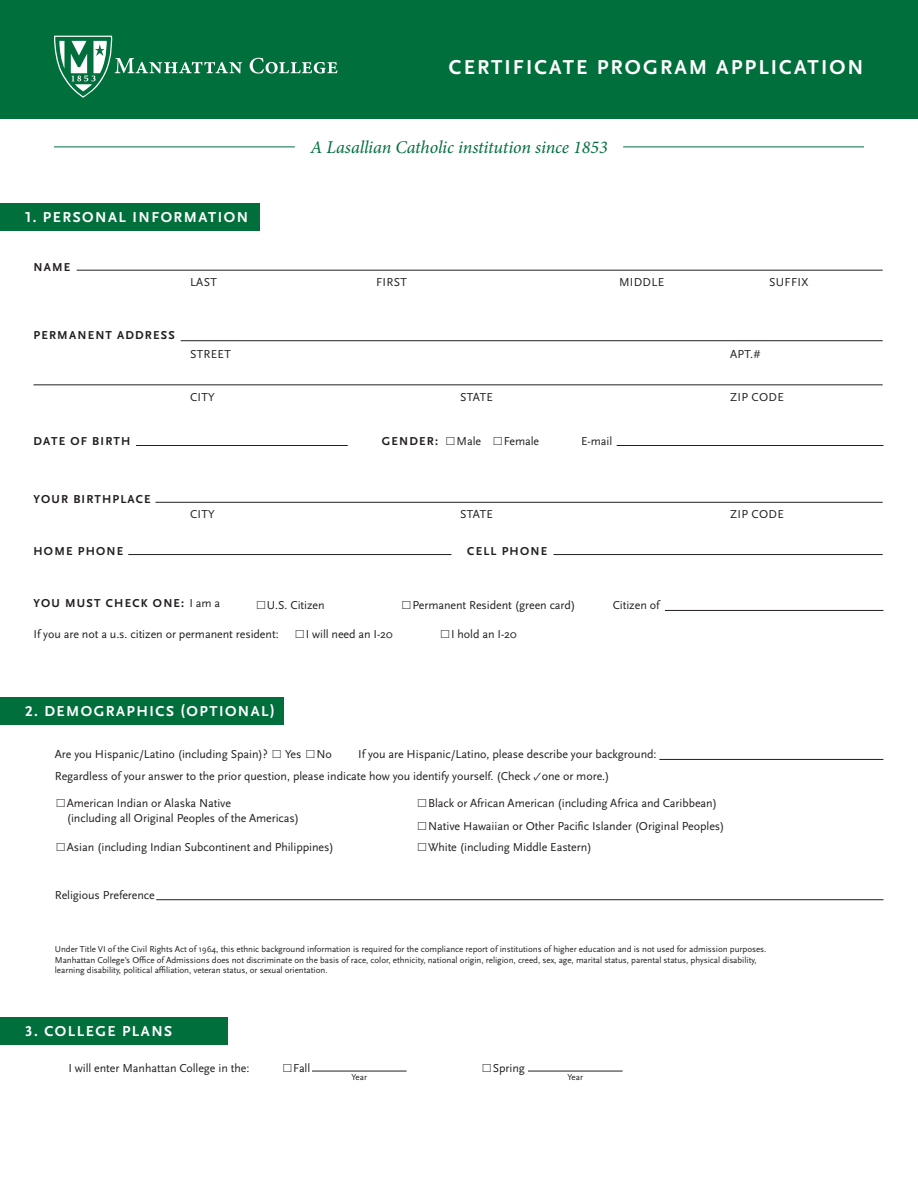
<style>
.page{position:relative;width:918px;height:1188px;background:#fff}
.page>*{position:absolute;margin:0;border:0;box-sizing:border-box;transform-origin:0 0}
.t1{font:700 21px "Scala Sans OT";letter-spacing:.1em;color:#fff}
.t2{font:italic 18px "Minion Pro";letter-spacing:-.01em;color:#006f3c}
.t3{font:700 15px "Scala Sans OT";letter-spacing:.1em;color:#fff}
.t4{font:12px/21.1px "Scala Sans OT";letter-spacing:-.005em;color:#231f20}
.t5{font:700 12px "Scala Sans OT";letter-spacing:.1em;color:#231f20}
.t6{font:9px/10.5px "Scala Sans OT";letter-spacing:-.005em;color:#231f20}
.s1{font-weight:700}
.s2{font-weight:400}
.s3{font-family:"Minion Pro"}
</style>
<div class="page">
<div style="left:0;top:0;width:918px;height:119px;background:#006f3c"></div>
<div style="left:0;top:203px;width:259px;height:27px;background:#006f3c"></div>
<div style="left:0;top:697px;width:284px;height:28px;background:#006f3c"></div>
<svg style="left:250px;top:58px;width:88px;height:16px"></svg>
<svg style="left:54px;top:36px;width:188px;height:62px"></svg>
<hr style="left:77px;top:270px;width:806px;height:1px;background:#231f20">
<hr style="left:181px;top:340px;width:702px;height:1px;background:#231f20">
<hr style="left:156px;top:502px;width:727px;height:1px;background:#231f20">
<hr style="left:128px;top:554px;width:323px;height:1px;background:#231f20">
<hr style="left:156px;top:899px;width:727px;height:1px;background:#231f20">
<hr style="left:554px;top:554px;width:329px;height:1px;background:#231f20">
<hr style="left:665px;top:610px;width:218px;height:1px;background:#231f20">
<hr style="left:659px;top:759px;width:224px;height:1px;background:#231f20">
<hr style="left:33px;top:384px;width:850px;height:1px;background:#231f20">
<hr style="left:136px;top:445px;width:212px;height:1px;background:#231f20">
<hr style="left:617px;top:445px;width:266px;height:1px;background:#231f20">
<hr style="left:312px;top:1071px;width:95px;height:1px;background:#231f20">
<hr style="left:528px;top:1071px;width:95px;height:1px;background:#231f20">
<div style="left:0;top:1017px;width:227px;height:27px;background:#006f3c"></div>
<hr style="left:623px;top:147px;width:241px;height:1px;background:#006f3c">
<hr style="left:54px;top:147px;width:241px;height:1px;background:#006f3c">
<h1 class="t1" style="left:449px;top:55px;width:416px">CERTIFICATE PROGRAM APPLICATION</h1>
<p class="t3" style="left:25px;top:209px;width:224px">1. PERSONAL INFORMATION</p>
<p class="t5" style="left:34px;top:261px;width:38px">NAME</p>
<h2 class="t2" style="left:310px;top:135px;width:299px">A Lasallian Catholic institution since 1853</h2>
<p class="t4" style="left:190px;top:271px;width:28px">LAST</p>
<p class="t4" style="left:376px;top:271px;width:32px">FIRST</p>
<p class="t4" style="left:619px;top:271px;width:47px">MIDDLE</p>
<p class="t4" style="left:769px;top:271px;width:41px">SUFFIX</p>
<p class="t5" style="left:34px;top:328px;width:143px">PERMANENT ADDRESS</p>
<p class="t4" style="left:190px;top:343px;width:42px">STREET</p>
<p class="t4" style="left:730px;top:343px;width:33px">APT.#</p>
<p class="t4" style="left:190px;top:387px;width:26px">CITY</p>
<p class="t4" style="left:460px;top:387px;width:34px">STATE</p>
<p class="t4" style="left:730px;top:387px;width:55px">ZIP CODE</p>
<p class="t5" style="left:34px;top:435px;width:98px">DATE OF BIRTH</p>
<p class="t4" style="left:382px;top:431px;width:159px"><span class="s1">GENDER: □</span>Male <span class="s1">□</span>Female</p>
<p class="t4" style="left:581px;top:431px;width:33px">E-mail</p>
<p class="t5" style="left:34px;top:492px;width:119px">YOUR BIRTHPLACE</p>
<p class="t4" style="left:190px;top:504px;width:26px">CITY</p>
<p class="t4" style="left:460px;top:504px;width:34px">STATE</p>
<p class="t4" style="left:730px;top:504px;width:55px">ZIP CODE</p>
<p class="t5" style="left:34px;top:544px;width:91px">HOME PHONE</p>
<p class="t5" style="left:467px;top:544px;width:81px">CELL PHONE</p>
<p class="t5" style="left:34px;top:597px;width:188px">YOU MUST CHECK ONE: <span class="s2">I am a</span></p>
<p class="t4" style="left:33px;top:624px;width:247px">If you are not a u.s. citizen or permanent resident:</p>
<p class="t4" style="left:400px;top:594px;width:176px"><span class="s1">□</span>Permanent Resident (green card)</p>
<p class="t4" style="left:613px;top:594px;width:48px">Citizen of</p>
<p class="t4" style="left:255px;top:594px;width:71px"><span class="s1">□</span>U.S. Citizen</p>
<p class="t4" style="left:294px;top:623px;width:101px"><span class="s1">□</span>I will need an I-20</p>
<p class="t4" style="left:439px;top:623px;width:79px"><span class="s1">□</span>I hold an I-20</p>
<p class="t3" style="left:25px;top:703px;width:251px">2. DEMOGRAPHICS (OPTIONAL)</p>
<p class="t4" style="left:55px;top:744px;width:603px;text-indent:303px">If you are Hispanic/Latino, please describe your background:<br>Regardless of your answer to the prior question, please indicate how you identify yourself. (Check <span class="s3">✓</span>one or more.)</p>
<p class="t4" style="left:55px;top:744px;width:278px">Are you Hispanic/Latino (including Spain)? <span class="s1">□</span> Yes <span class="s1">□</span>No</p>
<p class="t4" style="left:67px;top:796px;width:234px;line-height:14.4px;text-indent:-12px"><span class="s1">□</span>American Indian or Alaska Native<br>(including all Original Peoples of the Americas)</p>
<p class="t4" style="left:416px;top:793px;width:302px"><span class="s1">□</span>Black or African American (including Africa and Caribbean)</p>
<p class="t4" style="left:416px;top:816px;width:310px"><span class="s1">□</span>Native Hawaiian or Other Pacific Islander (Original Peoples)</p>
<p class="t4" style="left:55px;top:837px;width:281px"><span class="s1">□</span>Asian (including Indian Subcontinent and Philippines)</p>
<p class="t4" style="left:416px;top:837px;width:177px"><span class="s1">□</span>White (including Middle Eastern)</p>
<p class="t4" style="left:55px;top:885px;width:102px">Religious Preference</p>
<p class="t6" style="left:55px;top:944px;width:713px">Under Title VI of the Civil Rights Act of 1964, this ethnic background information is required for the compliance report of institutions of higher education and is not used for admission purposes.<br>Manhattan College’s Office of Admissions does not discriminate on the basis of race, color, ethnicity, national origin, religion, creed, sex, age, marital status, parental status, physical disability, learning disability, political affiliation, veteran status, or sexual orientation.</p>
<p class="t3" style="left:25px;top:1023px;width:148px">3. COLLEGE PLANS</p>
<p class="t4" style="left:68px;top:1058px;width:183px">I will enter Manhattan College in the:</p>
<p class="t4" style="left:281px;top:1058px;width:30px"><span class="s1">□</span>Fall</p>
<p class="t4" style="left:481px;top:1058px;width:46px"><span class="s1">□</span>Spring</p>
<p class="t6" style="left:352px;top:1072px;width:17px">Year</p>
<p class="t6" style="left:568px;top:1072px;width:17px">Year</p>
</div>
